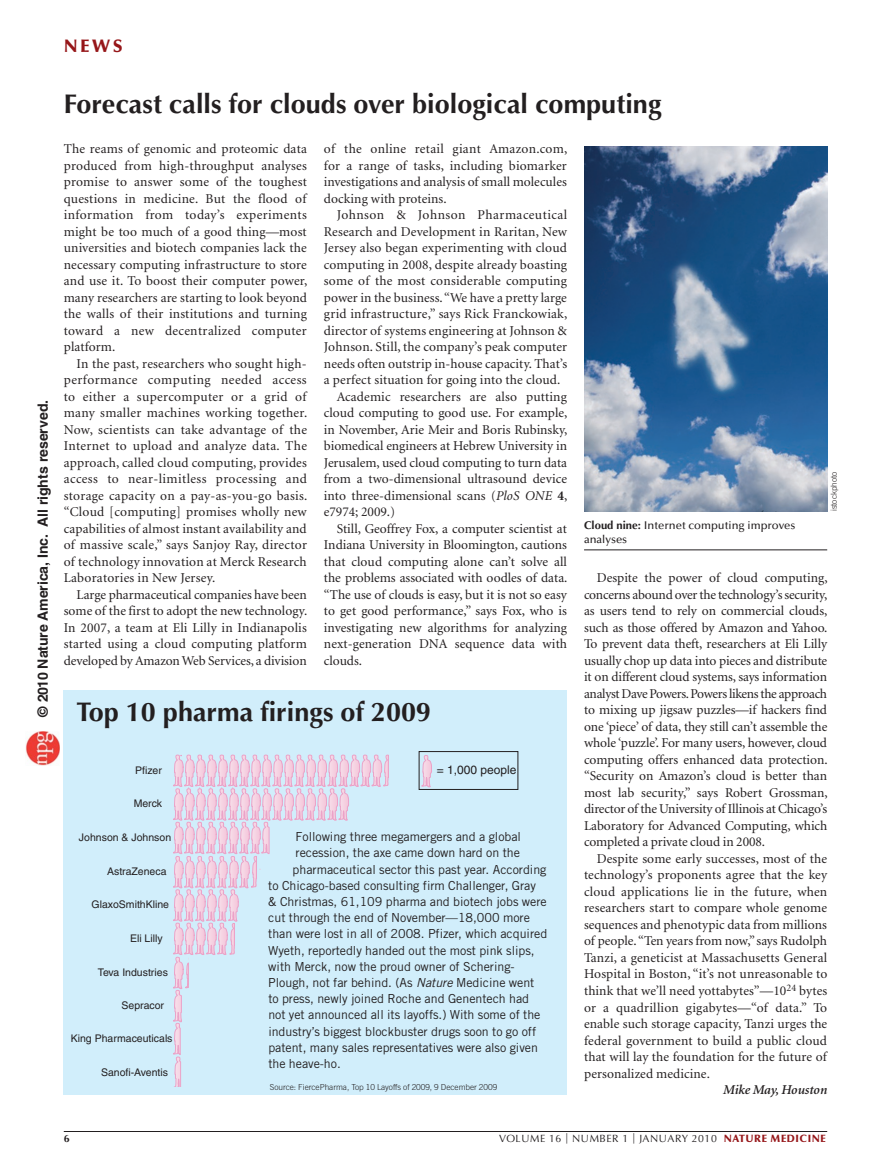
<style>
.page{position:relative;width:891px;height:1175px;background:#fff}
.page>*{position:absolute;margin:0;border:0;box-sizing:border-box;transform-origin:0 0}
.t1{font:700 27px "Optima";color:#231f20}
.t2{font:900 18px "Optima";color:#961619}
.t3{font:700 14.1px "Helvetica LT Std";color:#231f20}
.t4{font:13.5px/16.5px "Minion";letter-spacing:.005em;color:#231f20;text-align:justify}
.t5{font:13.5px "Minion";letter-spacing:.035em;color:#231f20}
.t6{font:italic 600 13.5px "Minion";letter-spacing:-.005em;color:#231f20}
.t7{font:12.45px "Trade Gothic";letter-spacing:-.005em;color:#231f20}
.t8{font:12px "Helvetica";color:#231f20}
.t9{font:500 11.25px/14.2px "Optima";color:#231f20}
.t10{font:10.5px "Helvetica";color:#231f20}
.t11{font:10.5px "Optima";letter-spacing:.05em;color:#231f20}
.t12{font:700 10.5px "Optima";color:#231f20}
.t13{font:300 8.25px "Trade Gothic";letter-spacing:-.005em;color:#231f20}
.s1{font-style:italic}
.s2{font-weight:700}
.s3{font-weight:900;color:#961619}
</style>
<div class="page">
<hr style="left:64px;top:1131px;width:763px;height:1px;background:#231f20">
<div style="left:64px;top:690px;width:503px;height:404px;background:#d1eefb"></div>
<svg style="left:173px;top:754px;width:216px;height:332px"></svg>
<svg style="left:422px;top:755px;width:10px;height:35px"></svg>
<div style="left:419px;top:751px;width:99px;height:38px;border:1px solid #231f20"></div>
<img style="left:584px;top:146px;width:243px;height:365px">
<hr style="left:584px;top:549px;width:243px;height:1px;background:#231f20">
<img style="left:26px;top:731px;width:34px;height:34px">
<h2 class="t2" style="left:64px;top:35px;width:61px">NEWS</h2>
<p class="t3" style="left:34px;top:717px;width:318px;rotate:-90deg">© 2010 Nature America, Inc. All rights reserved.</p>
<h1 class="t1" style="left:64px;top:88px;width:599px">Forecast calls for clouds over biological computing</h1>
<p class="t4" style="left:64px;top:141px;width:245px">The reams of genomic and proteomic data produced from high-throughput analyses promise to answer some of the toughest questions in medicine. But the flood of information from today’s experiments might be too much of a good thing—most universities and biotech companies lack the necessary computing infrastructure to store and use it. To boost their computer power, many researchers are starting to look beyond the walls of their institutions and turning toward a new decentralized computer platform.</p>
<p class="t4" style="left:64px;top:356px;width:245px;text-indent:13px">In the past, researchers who sought high&shy;performance computing needed access to either a supercomputer or a grid of many smaller machines working together.<br>Now, scientists can take advantage of the Internet to upload and analyze data. The approach, called cloud computing, provides access to near-limitless processing and storage capacity on a pay-as-you-go basis. “Cloud [computing] promises wholly new capabilities of almost instant availability and of massive scale,” says Sanjoy Ray, director of technology innovation at Merck Research Laboratories in New Jersey.</p>
<p class="t4" style="left:64px;top:587px;width:245px;text-indent:13px">Large pharmaceutical companies have been some of the first to adopt the new technology.<br>In 2007, a team at Eli Lilly in Indianapolis started using a cloud computing platform developed by Amazon Web Services, a division</p>
<p class="t4" style="left:324px;top:141px;width:245px">of the online retail giant Amazon.com, for a range of tasks, including biomarker investigations and analysis of small molecules docking with proteins.</p>
<p class="t5" style="left:337px;top:208px;width:232px">Johnson &amp; Johnson Pharmaceutical</p>
<p class="t4" style="left:324px;top:224px;width:245px">Research and Development in Raritan, New</p>
<p class="t4" style="left:324px;top:240px;width:245px">Jersey also began experimenting with cloud</p>
<p class="t4" style="left:324px;top:257px;width:245px">computing in 2008, despite already boasting</p>
<p class="t4" style="left:324px;top:273px;width:245px">some of the most considerable computing</p>
<p class="t4" style="left:324px;top:290px;width:245px">power in the business. “We have a pretty large</p>
<p class="t4" style="left:324px;top:306px;width:245px">grid infrastructure,” says Rick Franckowiak,</p>
<p class="t4" style="left:324px;top:322px;width:245px">director of systems engineering at Johnson &amp;</p>
<p class="t4" style="left:324px;top:339px;width:245px">Johnson. Still, the company’s peak computer</p>
<p class="t4" style="left:324px;top:355px;width:245px">needs often outstrip in-house capacity. That’s</p>
<p class="t4" style="left:324px;top:372px;width:238px">a perfect situation for going into the cloud.</p>
<p class="t4" style="left:337px;top:388px;width:232px">Academic researchers are also putting</p>
<p class="t4" style="left:324px;top:405px;width:245px">cloud computing to good use. For example,</p>
<p class="t4" style="left:324px;top:421px;width:245px">in November, Arie Meir and Boris Rubinsky,</p>
<p class="t4" style="left:324px;top:438px;width:245px">biomedical engineers at Hebrew University in</p>
<p class="t4" style="left:324px;top:454px;width:245px">Jerusalem, used cloud computing to turn data</p>
<p class="t4" style="left:324px;top:471px;width:245px">from a two-dimensional ultrasound device</p>
<p class="t4" style="left:324px;top:487px;width:245px">into three-dimensional scans (<span class="s1">PloS ONE</span> <span class="s2">4</span>,</p>
<p class="t4" style="left:324px;top:504px;width:73px">e7974; 2009.)</p>
<p class="t4" style="left:337px;top:520px;width:232px">Still, Geoffrey Fox, a computer scientist at</p>
<p class="t4" style="left:324px;top:537px;width:244px">Indiana University in Bloomington, cautions</p>
<p class="t4" style="left:324px;top:553px;width:245px">that cloud computing alone can’t solve all</p>
<p class="t4" style="left:324px;top:570px;width:245px">the problems associated with oodles of data.</p>
<p class="t4" style="left:324px;top:586px;width:244px">“The use of clouds is easy, but it is not so easy</p>
<p class="t4" style="left:324px;top:603px;width:245px">to get good performance,” says Fox, who is</p>
<p class="t4" style="left:324px;top:619px;width:245px">investigating new algorithms for analyzing</p>
<p class="t4" style="left:324px;top:636px;width:245px">next-generation DNA sequence data with</p>
<p class="t4" style="left:324px;top:652px;width:40px">clouds.</p>
<p class="t13" style="left:829px;top:511px;width:41px;rotate:-90deg">istockphoto</p>
<p class="t9" style="left:584px;top:518px;width:213px"><span class="s2">Cloud nine:</span> Internet computing improves analyses</p>
<p class="t4" style="left:584px;top:570px;width:245px;text-indent:13px">Despite the power of cloud computing, concerns abound over the technology’s security, as users tend to rely on commercial clouds, such as those offered by Amazon and Yahoo.<br>To prevent data theft, researchers at Eli Lilly usually chop up data into pieces and distribute it on different cloud systems, says information analyst Dave Powers. Powers likens the approach to mixing up jigsaw puzzles—if hackers find one ‘piece’ of data, they still can’t assemble the whole ‘puzzle’. For many users, however, cloud computing offers enhanced data protection. “Security on Amazon’s cloud is better than most lab security,” says Robert Grossman, director of the University of Illinois at Chicago’s Laboratory for Advanced Computing, which completed a private cloud in 2008.</p>
<p class="t4" style="left:584px;top:850px;width:245px;text-indent:13px">Despite some early successes, most of the technology’s proponents agree that the key cloud applications lie in the future, when researchers start to compare whole genome sequences and phenotypic data from millions of people. “Ten years from now,” says Rudolph Tanzi, a geneticist at Massachusetts General Hospital in Boston, “it’s not unreasonable to think that we’ll need yottabytes”—10<sup>24</sup> bytes or a quadrillion gigabytes—“of data.” To enable such storage capacity, Tanzi urges the federal government to build a public cloud that will lay the foundation for the future of personalized medicine.</p>
<p class="t6" style="left:723px;top:1083px;width:106px">Mike May, Houston</p>
<h1 class="t1" style="left:77px;top:696px;width:356px">Top 10 pharma firings of 2009</h1>
<p class="t8" style="left:437px;top:763px;width:81px">= 1,000 people</p>
<p class="t10" style="left:135px;top:764px;width:28px">Pfizer</p>
<p class="t10" style="left:134px;top:797px;width:30px">Merck</p>
<p class="t10" style="left:79px;top:831px;width:94px">Johnson &amp; Johnson</p>
<p class="t7" style="left:296px;top:829px;width:227px">Following three megamergers and a global</p>
<p class="t7" style="left:296px;top:845px;width:226px">recession, the axe came down hard on the</p>
<p class="t7" style="left:293px;top:861px;width:255px">pharmaceutical sector this past year. According</p>
<p class="t7" style="left:268px;top:877px;width:269px">to Chicago-based consulting firm Challenger, Gray</p>
<p class="t7" style="left:268px;top:894px;width:280px">&amp; Christmas, 61,109 pharma and biotech jobs were</p>
<p class="t7" style="left:268px;top:910px;width:263px">cut through the end of November—18,000 more</p>
<p class="t7" style="left:268px;top:926px;width:280px">than were lost in all of 2008. Pfizer, which acquired</p>
<p class="t7" style="left:268px;top:942px;width:268px">Wyeth, reportedly handed out the most pink slips,</p>
<p class="t7" style="left:268px;top:958px;width:248px">with Merck, now the proud owner of Schering-</p>
<p class="t7" style="left:268px;top:975px;width:268px">Plough, not far behind. (As <span class="s1">Nature</span> Medicine went</p>
<p class="t7" style="left:268px;top:991px;width:262px">to press, newly joined Roche and Genentech had</p>
<p class="t7" style="left:268px;top:1007px;width:274px">not yet announced all its layoffs.) With some of the</p>
<p class="t7" style="left:268px;top:1023px;width:269px">industry’s biggest blockbuster drugs soon to go off</p>
<p class="t7" style="left:268px;top:1039px;width:271px">patent, many sales representatives were also given</p>
<p class="t7" style="left:268px;top:1056px;width:74px">the heave-ho.</p>
<p class="t10" style="left:107px;top:865px;width:61px">AstraZeneca</p>
<p class="t10" style="left:92px;top:898px;width:79px">GlaxoSmithKline</p>
<p class="t10" style="left:130px;top:932px;width:34px">Eli Lilly</p>
<p class="t10" style="left:98px;top:966px;width:72px">Teva Industries</p>
<p class="t10" style="left:122px;top:999px;width:44px">Sepracor</p>
<p class="t10" style="left:71px;top:1032px;width:103px">King Pharmaceuticals</p>
<p class="t10" style="left:101px;top:1065px;width:69px">Sanofi-Aventis</p>
<p class="t13" style="left:270px;top:1082px;width:229px">Source: FiercePharma, Top 10 Layoffs of 2009, 9 December 2009</p>
<p class="t12" style="left:64px;top:1132px;width:7px">6</p>
<p class="t11" style="left:499px;top:1132px;width:328px">VOLUME 16 | NUMBER 1 | JANUARY 2010 <span class="s3">NATURE MEDICINE</span></p>
</div>
